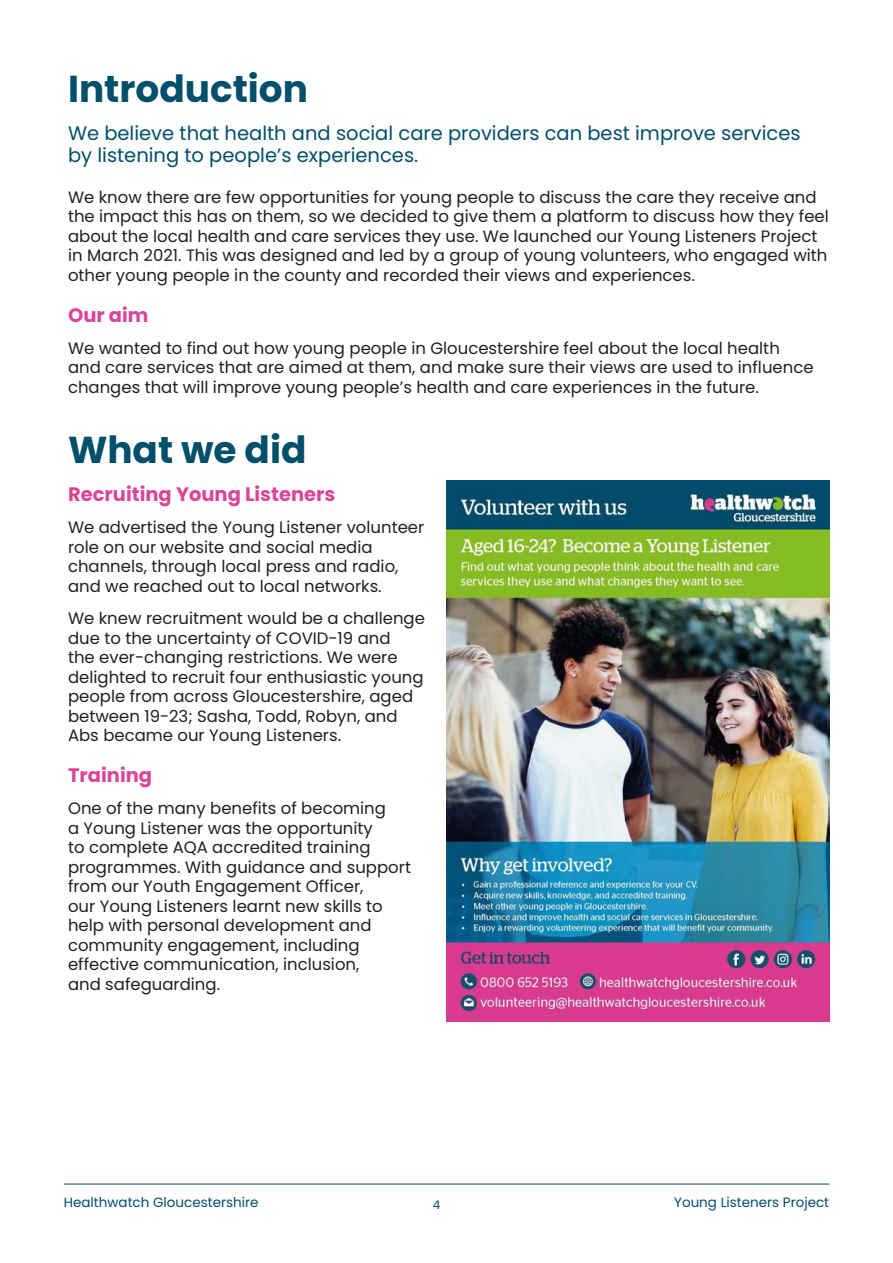
<style>
.page{position:relative;width:893px;height:1263px;background:#fff}
.page>*{position:absolute;margin:0;border:0;box-sizing:border-box;transform-origin:0 0}
.t1{font:700 37.5px "Poppins";color:#004f6b}
.Content_paragraphs{font:19.5px/22.5px "Poppins";color:#004f6b}
.Content_paragraphs-2{font:700 19.5px "Poppins";color:#da4599}
.Content_paragraphs-3{font:16.5px/19.5px "Poppins";color:#231f20}
.t2{font:13.5px "Poppins";color:#004f6b}
.t3{font:12px "Poppins";color:#004f6b}
</style>
<div class="page">
<hr style="left:64px;top:1184px;width:766px;height:1px;background:#004f6b">
<img style="left:446px;top:480px;width:383px;height:542px">
<p class="t1" style="left:68px;top:67px;width:241px">Introduction</p>
<p class="Content_paragraphs" style="left:68px;top:122px;width:734px">We believe that health and social care providers can best improve services by listening to people’s experiences.</p>
<p class="Content_paragraphs-3" style="left:68px;top:187px;width:762px">We know there are few opportunities for young people to discuss the care they receive and the impact this has on them, so we decided to give them a platform to discuss how they feel about the local health and care services they use. We launched our Young Listeners Project in March 2021. This was designed and led by a group of young volunteers, who engaged with other young people in the county and recorded their views and experiences.</p>
<p class="Content_paragraphs-2" style="left:68px;top:303px;width:82px">Our aim</p>
<p class="Content_paragraphs-3" style="left:68px;top:338px;width:747px">We wanted to find out how young people in Gloucestershire feel about the local health and care services that are aimed at them, and make sure their views are used to influence changes that will improve young people’s health and care experiences in the future.</p>
<p class="t1" style="left:68px;top:428px;width:240px">What we did</p>
<p class="Content_paragraphs-2" style="left:68px;top:483px;width:269px">Recruiting Young Listeners</p>
<p class="Content_paragraphs-3" style="left:68px;top:518px;width:358px">We advertised the Young Listener volunteer role on our website and social media channels, through local press and radio, and we reached out to local networks.</p>
<p class="Content_paragraphs-3" style="left:68px;top:609px;width:358px">We knew recruitment would be a challenge due to the uncertainty of COVID-19 and<br>the ever-changing restrictions. We were delighted to recruit four enthusiastic young people from across Gloucestershire, aged between 19-23; Sasha, Todd, Robyn, and Abs became our Young Listeners.</p>
<p class="Content_paragraphs-2" style="left:68px;top:764px;width:86px">Training</p>
<p class="Content_paragraphs-3" style="left:68px;top:799px;width:344px">One of the many benefits of becoming<br>a Young Listener was the opportunity<br>to complete AQA accredited training programmes. With guidance and support from our Youth Engagement Officer,<br>our Young Listeners learnt new skills to help with personal development and community engagement, including effective communication, inclusion,<br>and safeguarding.</p>
<p class="t2" style="left:64px;top:1194px;width:196px">Healthwatch Gloucestershire</p>
<p class="t3" style="left:433px;top:1198px;width:9px">4</p>
<p class="t2" style="left:674px;top:1194px;width:157px">Young Listeners Project</p>
</div>
